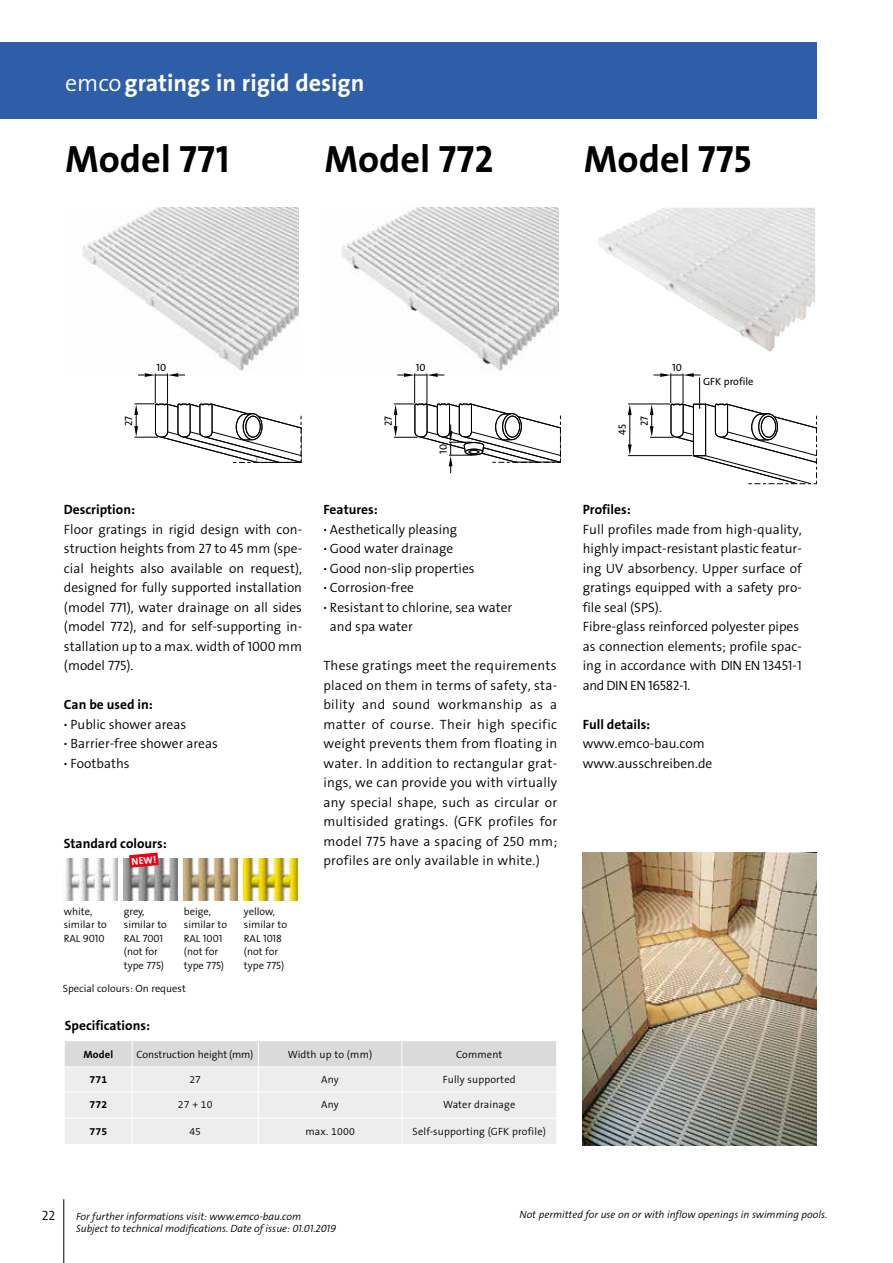
<style>
.page{position:relative;width:893px;height:1263px;background:#fff}
.page>*{position:absolute;margin:0;border:0;box-sizing:border-box;transform-origin:0 0}
.t1{font:700 38.25px "The Sans Os F";color:#000}
.t2{font:700 24px "The Sans Os F";color:#fff}
.t3{font:300 13.5px/19.5px "The Sans Os F";color:#000}
.t4{font:700 13.5px "The Sans Os F";color:#000}
.t5{font:300 10.5px/13.5px "The Sans Os F";color:#000}
.t6{font:italic 300 10.5px/12.6px "The Sans Os F";color:#000}
.t7{font:10.5px "The Sans Os F";color:#000}
.t8{font:700 10.5px "The Sans Os F";letter-spacing:.015em;color:#000}
.t9{font:700 9.9px "The Sans Os F";color:#fff}
.s1{font-weight:300}
.s2{font-weight:700}
</style>
<div class="page">
<hr style="left:892px;top:43px;width:1px;height:76px;background:#2f5ea8">
<div style="left:0;top:43px;width:817px;height:76px;background:#2f5ea8"></div>
<img style="left:82px;top:208px;width:217px;height:163px">
<img style="left:341px;top:208px;width:217px;height:168px">
<svg style="left:394px;top:403px;width:167px;height:70px"></svg>
<hr style="left:414px;top:373px;width:1px;height:30px;background:#000">
<hr style="left:427px;top:373px;width:1px;height:30px;background:#000">
<svg style="left:397px;top:373px;width:47px;height:4px"></svg>
<svg style="left:134px;top:403px;width:168px;height:60px"></svg>
<hr style="left:155px;top:373px;width:1px;height:30px;background:#000">
<hr style="left:167px;top:373px;width:1px;height:30px;background:#000">
<svg style="left:138px;top:373px;width:47px;height:4px"></svg>
<img style="left:583px;top:852px;width:234px;height:293px">
<img style="left:598px;top:208px;width:189px;height:144px">
<svg style="left:628px;top:405px;width:4px;height:10px"></svg>
<svg style="left:628px;top:444px;width:4px;height:11px"></svg>
<hr style="left:629px;top:410px;width:1px;height:37px;background:#000">
<hr style="left:628px;top:404px;width:42px;height:1px;background:#000">
<hr style="left:628px;top:455px;width:64px;height:1px;background:#000">
<hr style="left:670px;top:373px;width:1px;height:30px;background:#000">
<hr style="left:683px;top:373px;width:1px;height:30px;background:#000">
<svg style="left:653px;top:373px;width:47px;height:4px"></svg>
<hr style="left:699px;top:377px;width:1px;height:31px;background:#000">
<svg style="left:650px;top:403px;width:167px;height:81px"></svg>
<img style="left:244px;top:859px;width:54px;height:42px">
<img style="left:66px;top:859px;width:51px;height:42px">
<img style="left:184px;top:859px;width:54px;height:42px">
<img style="left:124px;top:859px;width:54px;height:42px">
<svg style="left:129px;top:852px;width:30px;height:16px"></svg>
<svg style="left:65px;top:1041px;width:491px;height:103px;background:#e9e9e9"></svg>
<hr style="left:63px;top:1199px;width:1px;height:64px;background:#000">
<h2 class="t2" style="left:65px;top:67px;width:301px"><span class="s1">emco</span>gratings in rigid design</h2>
<h1 class="t1" style="left:65px;top:135px;width:166px">Model 771</h1>
<h1 class="t1" style="left:324px;top:135px;width:170px">Model 772</h1>
<h1 class="t1" style="left:584px;top:135px;width:169px">Model 775</h1>
<p class="t7" style="left:122px;top:426px;width:11px;rotate:-90deg">27</p>
<p class="t7" style="left:157px;top:361px;width:11px">10</p>
<p class="t4" style="left:64px;top:501px;width:73px">Description:</p>
<p class="t3" style="left:64px;top:519px;width:240px;text-align:justify">Floor gratings in rigid design with con&shy;struction heights from 27 to 45 mm (spe&shy;cial heights also available on request), designed for fully supported installation (model 771), water drainage on all sides (model 772), and for self-supporting in&shy;stallation up to a max. width of 1000 mm (model 775).</p>
<p class="t3" style="left:64px;top:695px;width:155px"><span class="s2">Can be used in:<br>·</span> Public shower areas<br><span class="s2">·</span> Barrier-free shower areas <span class="s2">·</span> Footbaths</p>
<p class="t4" style="left:64px;top:835px;width:104px">Standard colours:</p>
<p class="t9" style="left:131px;top:855px;width:26px;rotate:-5deg">NEW!</p>
<p class="t5" style="left:64px;top:905px;width:45px">white, similar to<br>RAL 9010</p>
<p class="t5" style="left:244px;top:905px;width:45px">yellow, similar to<br>RAL 1018 (not for type 775)</p>
<p class="t5" style="left:184px;top:905px;width:45px">beige, similar to<br>RAL 1001 (not for type 775)</p>
<p class="t5" style="left:124px;top:905px;width:45px">grey, similar to<br>RAL 7001 (not for type 775)</p>
<p class="t5" style="left:63px;top:982px;width:125px">Special colours: On request</p>
<p class="t7" style="left:381px;top:426px;width:11px;rotate:-90deg">27</p>
<p class="t7" style="left:416px;top:361px;width:11px">10</p>
<p class="t7" style="left:436px;top:454px;width:11px;rotate:-90deg">10</p>
<p class="t4" style="left:323px;top:501px;width:56px">Features:</p>
<p class="t3" style="left:323px;top:519px;width:135px"><span class="s2">·</span> Aesthetically pleasing</p>
<p class="t3" style="left:323px;top:539px;width:131px"><span class="s2">·</span> Good water drainage</p>
<p class="t3" style="left:323px;top:558px;width:153px"><span class="s2">·</span> Good non-slip properties</p>
<p class="t3" style="left:323px;top:578px;width:92px"><span class="s2">·</span> Corrosion-free</p>
<p class="t3" style="left:323px;top:597px;width:190px"><span class="s2">·</span> Resistant to chlorine, sea water</p>
<p class="t3" style="left:330px;top:617px;width:84px">and spa water</p>
<p class="t3" style="left:323px;top:656px;width:235px;text-align:justify">These gratings meet the requirements placed on them in terms of safety, sta&shy;bility and sound workmanship as a matter of course. Their high specific weight prevents them from floating in water. In addition to rectangular grat&shy;ings, we can provide you with virtually any special shape, such as circular or multisided gratings. (GFK profiles for model 775 have a spacing of 250 mm; profiles are only available in white.)</p>
<p class="t4" style="left:65px;top:1017px;width:87px">Specifications:</p>
<p class="t8" style="left:84px;top:1047px;width:31px">Model</p>
<p class="t5" style="left:136px;top:1047px;width:119px">Construction height (mm)</p>
<p class="t5" style="left:288px;top:1047px;width:86px">Width up to (mm)</p>
<p class="t5" style="left:456px;top:1047px;width:48px">Comment</p>
<p class="t8" style="left:90px;top:1072px;width:19px">771</p>
<p class="t5" style="left:189px;top:1072px;width:13px">27</p>
<p class="t5" style="left:321px;top:1072px;width:19px">Any</p>
<p class="t5" style="left:443px;top:1072px;width:74px">Fully supported</p>
<p class="t8" style="left:90px;top:1098px;width:19px">772</p>
<p class="t5" style="left:178px;top:1098px;width:36px">27 + 10</p>
<p class="t5" style="left:321px;top:1098px;width:19px">Any</p>
<p class="t5" style="left:443px;top:1098px;width:74px">Water drainage</p>
<p class="t8" style="left:90px;top:1124px;width:19px">775</p>
<p class="t5" style="left:189px;top:1124px;width:13px">45</p>
<p class="t5" style="left:305px;top:1124px;width:51px">max. 1000</p>
<p class="t5" style="left:413px;top:1124px;width:135px">Self-supporting (GFK profile)</p>
<p class="t7" style="left:616px;top:435px;width:12px;rotate:-90deg">45</p>
<p class="t7" style="left:637px;top:426px;width:11px;rotate:-90deg">27</p>
<p class="t7" style="left:672px;top:361px;width:11px">10</p>
<p class="t7" style="left:703px;top:375px;width:52px">GFK profile</p>
<p class="t4" style="left:583px;top:501px;width:49px">Profiles:</p>
<p class="t3" style="left:583px;top:520px;width:220px">Full profiles made from high-quality, highly impact-resistant plastic featur&shy;ing UV absorbency. Upper surface of gratings equipped with a safety pro&shy;file seal (SPS).<br>Fibre-glass reinforced polyester pipes as connection elements; profile spac&shy;ing in accordance with DIN EN 13451-1 and DIN EN 16582-1.</p>
<p class="t4" style="left:583px;top:715px;width:69px">Full details:</p>
<p class="t3" style="left:583px;top:734px;width:131px">www.emco-bau.com www.ausschreiben.de</p>
<p class="t3" style="left:42px;top:1205px;width:15px">22</p>
<p class="t6" style="left:76px;top:1210px;width:262px">For further informations visit: www.emco-bau.com<br>Subject to technical modifications. Date of issue: 01.01.2019</p>
<p class="t6" style="left:519px;top:1209px;width:309px">Not permitted for use on or with inflow openings in swimming pools.</p>
</div>
